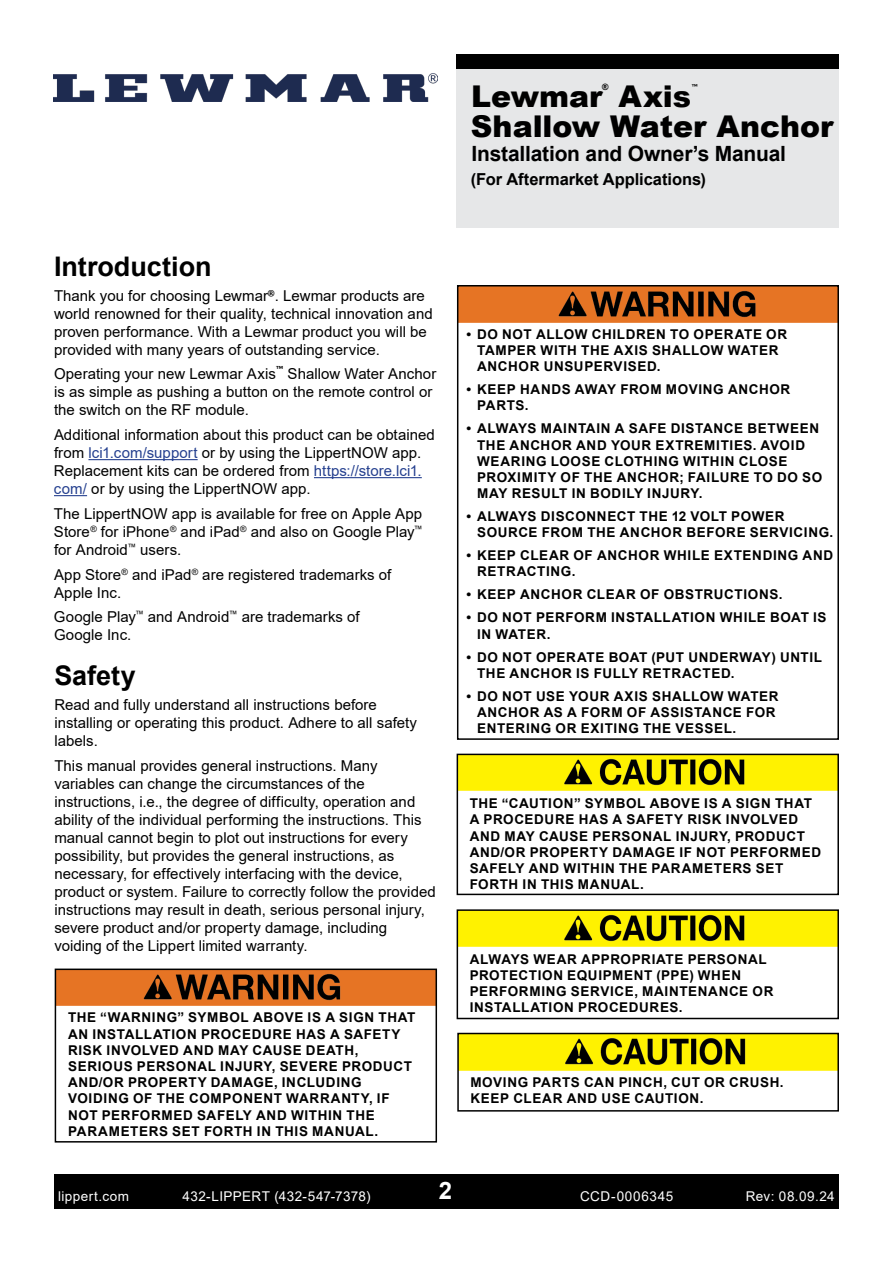
<style>
.page{position:relative;width:893px;height:1263px;background:#fff}
.page>*{position:absolute;margin:0;border:0;box-sizing:border-box;transform-origin:0 0}
.t1{font:900 30px "Arial";color:#000}
.t2{font:700 27px "Arial";color:#000}
.t3{font:700 24px "Arial";color:#fff}
.t4{font:700 21px "Arial";letter-spacing:-.01em;color:#000}
.t5{font:700 16.5px "Arial";letter-spacing:-.005em;color:#000}
.t6{font:15px/18px "Arial";letter-spacing:.005em;color:#000}
.t7{font:700 13.5px/16.2px "Arial";letter-spacing:.045em;color:#000}
.t8{font:13.5px "Arial";letter-spacing:.035em;color:#fff}
.t9{font:900 8.7px "Arial";color:#000}
.t10{font:700 8.7px "Cambria";color:#000}
.s1{color:#25408f}
</style>
<div class="page">
<div style="left:54px;top:1174px;width:785px;height:35px;background:#000"></div>
<img style="left:53px;top:73px;width:384px;height:28px">
<div style="left:457px;top:54px;width:382px;height:173px;background:#e6e7e8"></div>
<div style="left:457px;top:54px;width:382px;height:14px;background:#000"></div>
<hr style="left:88px;top:459px;width:110px;height:1px;background:#25408f">
<hr style="left:314px;top:477px;width:108px;height:1px;background:#25408f">
<hr style="left:54px;top:495px;width:33px;height:1px;background:#25408f">
<img style="left:58px;top:971px;width:376px;height:35px">
<div style="left:55px;top:968px;width:382px;height:174px;border:2px solid #000"></div>
<img style="left:460px;top:757px;width:376px;height:34px">
<div style="left:457px;top:754px;width:382px;height:141px;border:2px solid #000"></div>
<img style="left:460px;top:288px;width:376px;height:34px">
<div style="left:457px;top:285px;width:382px;height:455px;border:2px solid #000"></div>
<img style="left:460px;top:912px;width:376px;height:35px">
<div style="left:457px;top:909px;width:382px;height:110px;border:2px solid #000"></div>
<img style="left:460px;top:1036px;width:376px;height:34px">
<div style="left:457px;top:1033px;width:382px;height:78px;border:2px solid #000"></div>
<h2 class="t2" style="left:54px;top:247px;width:159px">Introduction</h2>
<p class="t6" style="left:54px;top:286px;width:380px">Thank you for choosing Lewmar<sup>®</sup>. Lewmar products are world renowned for their quality, technical innovation and proven performance. With a Lewmar product you will be provided with many years of outstanding service.</p>
<p class="t6" style="left:54px;top:365px;width:384px">Operating your new Lewmar Axis<sup>™</sup> Shallow Water Anchor is as simple as pushing a button on the remote control or the switch on the RF module.</p>
<p class="t6" style="left:54px;top:426px;width:382px">Additional information about this product can be obtained from <span class="s1">lci1.com/support</span> or by using the LippertNOW app.<br>Replacement kits can be ordered from <span class="s1">https://store. lci1. com/</span> or by using the LippertNOW app.</p>
<p class="t6" style="left:54px;top:504px;width:370px;text-align:justify">The LippertNOW app is available for free on Apple App Store<sup>®</sup> for iPhone<sup>®</sup> and iPad<sup>®</sup> and also on Google Play<sup>™ </sup>for Android<sup>™</sup> users.</p>
<p class="t6" style="left:54px;top:565px;width:339px">App Store<sup>®</sup> and iPad<sup>®</sup> are registered trademarks of<br>Apple Inc.</p>
<p class="t6" style="left:54px;top:608px;width:307px">Google Play<sup>™</sup> and Android<sup>™</sup> are trademarks of<br>Google Inc.</p>
<h2 class="t2" style="left:54px;top:657px;width:83px">Safety</h2>
<p class="t6" style="left:54px;top:695px;width:364px">Read and fully understand all instructions before installing or operating this product. Adhere to all safety labels.</p>
<p class="t6" style="left:54px;top:756px;width:383px">This manual provides general instructions. Many variables can change the circumstances of the instructions, i.e., the degree of difficulty, operation and ability of the individual performing the instructions. This manual cannot begin to plot out instructions for every possibility, but provides the general instructions, as necessary, for effectively interfacing with the device, product or system. Failure to correctly follow the provided instructions may result in death, serious personal injury, severe product and/or property damage, including voiding of the Lippert limited warranty.</p>
<p class="t7" style="left:68px;top:1010px;width:349px">THE “WARNING” SYMBOL ABOVE IS A SIGN THAT AN INSTALLATION PROCEDURE HAS A SAFETY RISK INVOLVED AND MAY CAUSE DEATH, SERIOUS PERSONAL INJURY, SEVERE PRODUCT AND/OR PROPERTY DAMAGE, INCLUDING VOIDING OF THE COMPONENT WARRANTY, IF NOT PERFORMED SAFELY AND WITHIN THE PARAMETERS SET FORTH IN THIS MANUAL.</p>
<h1 class="t1" style="left:471px;top:75px;width:133px">Lewmar</h1>
<p class="t9" style="left:602px;top:81px;width:8px">®</p>
<h1 class="t1" style="left:619px;top:75px;width:74px">Axis</h1>
<p class="t10" style="left:692px;top:81px;width:7px">™</p>
<h1 class="t1" style="left:471px;top:105px;width:364px">Shallow Water Anchor</h1>
<h3 class="t4" style="left:471px;top:139px;width:316px">Installation and Owner’s Manual</h3>
<p class="t5" style="left:471px;top:168px;width:236px">(For Aftermarket Applications)</p>
<p class="t7" style="left:477px;top:326px;width:312px;text-indent:-11px">• DO NOT ALLOW CHILDREN TO OPERATE OR<br>TAMPER WITH THE AXIS SHALLOW WATER<br>ANCHOR UNSUPERVISED.</p>
<p class="t7" style="left:477px;top:381px;width:315px;text-indent:-11px">• KEEP HANDS AWAY FROM MOVING ANCHOR<br>PARTS.</p>
<p class="t7" style="left:477px;top:421px;width:347px;text-indent:-11px">• ALWAYS MAINTAIN A SAFE DISTANCE BETWEEN THE ANCHOR AND YOUR EXTREMITIES. AVOID WEARING LOOSE CLOTHING WITHIN CLOSE PROXIMITY OF THE ANCHOR; FAILURE TO DO SO MAY RESULT IN BODILY INJURY.</p>
<p class="t7" style="left:477px;top:508px;width:358px;text-indent:-11px">• ALWAYS DISCONNECT THE 12 VOLT POWER<br>SOURCE FROM THE ANCHOR BEFORE SERVICING.</p>
<p class="t7" style="left:477px;top:548px;width:358px;text-indent:-11px">• KEEP CLEAR OF ANCHOR WHILE EXTENDING AND<br>RETRACTING.</p>
<p class="t7" style="left:467px;top:587px;width:317px">• KEEP ANCHOR CLEAR OF OBSTRUCTIONS.</p>
<p class="t7" style="left:477px;top:610px;width:351px;text-indent:-11px">• DO NOT PERFORM INSTALLATION WHILE BOAT IS<br>IN WATER.</p>
<p class="t7" style="left:477px;top:649px;width:347px;text-indent:-11px">• DO NOT OPERATE BOAT (PUT UNDERWAY) UNTIL<br>THE ANCHOR IS FULLY RETRACTED.</p>
<p class="t7" style="left:477px;top:688px;width:303px;text-indent:-11px">• DO NOT USE YOUR AXIS SHALLOW WATER<br>ANCHOR AS A FORM OF ASSISTANCE FOR<br>ENTERING OR EXITING THE VESSEL.</p>
<p class="t7" style="left:470px;top:795px;width:353px">THE “CAUTION” SYMBOL ABOVE IS A SIGN THAT A PROCEDURE HAS A SAFETY RISK INVOLVED AND MAY CAUSE PERSONAL INJURY, PRODUCT AND/OR PROPERTY DAMAGE IF NOT PERFORMED SAFELY AND WITHIN THE PARAMETERS SET FORTH IN THIS MANUAL.</p>
<p class="t7" style="left:470px;top:951px;width:305px">ALWAYS WEAR APPROPRIATE PERSONAL<br>PROTECTION EQUIPMENT (PPE) WHEN<br>PERFORMING SERVICE, MAINTENANCE OR<br>INSTALLATION PROCEDURES.</p>
<p class="t7" style="left:470px;top:1074px;width:315px">MOVING PARTS CAN PINCH, CUT OR CRUSH.<br>KEEP CLEAR AND USE CAUTION.</p>
<p class="t8" style="left:58px;top:1186px;width:72px">lippert.com</p>
<p class="t8" style="left:183px;top:1186px;width:189px">432-LIPPERT (432-547-7378)</p>
<h3 class="t3" style="left:439px;top:1173px;width:15px">2</h3>
<p class="t8" style="left:746px;top:1186px;width:90px">Rev: 08.09. 24</p>
<p class="t8" style="left:580px;top:1187px;width:95px">CCD-0006345</p>
</div>
